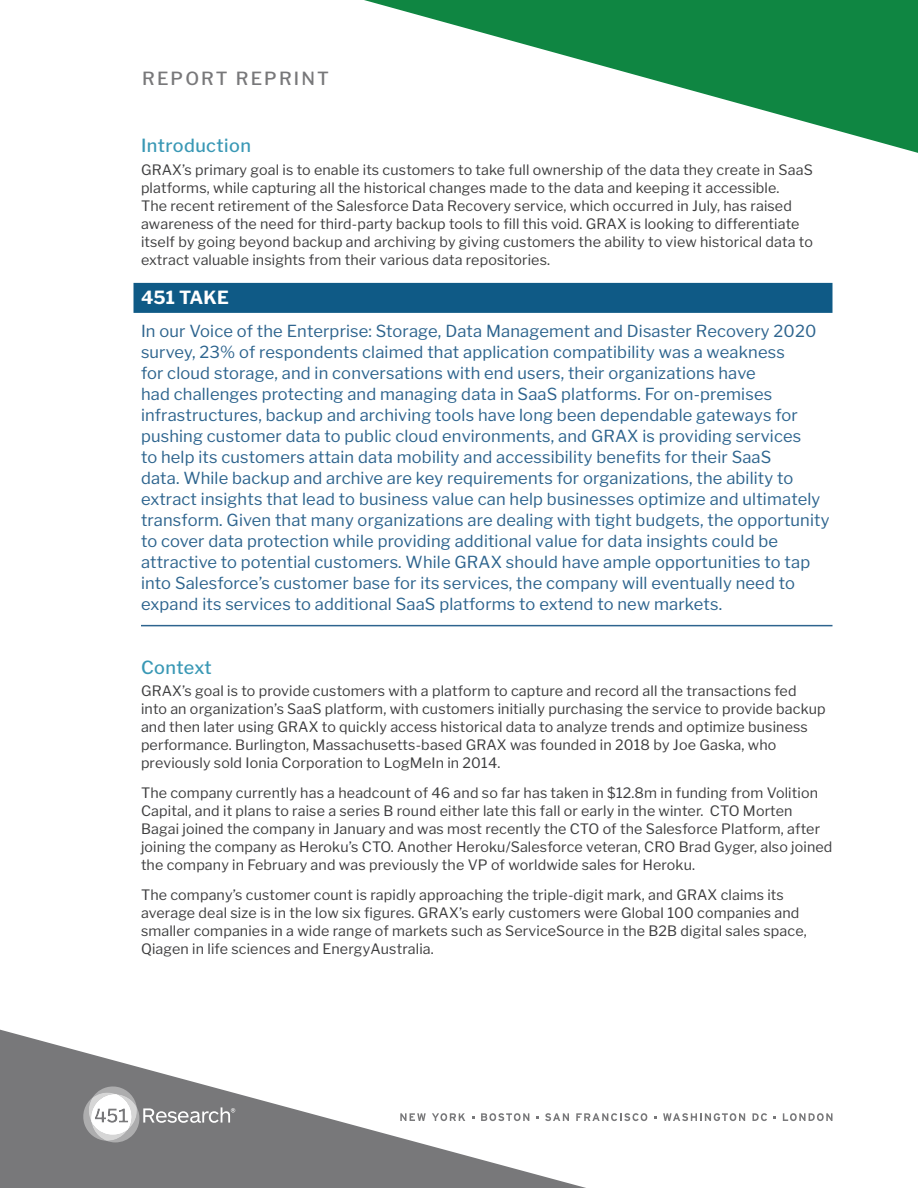
<style>
.page{position:relative;width:918px;height:1188px;background:#fff}
.page>*{position:absolute;margin:0;border:0;box-sizing:border-box;transform-origin:0 0}
.t1{font:500 18px "Libre Franklin";letter-spacing:.025em;color:#3998b5}
.t2{font:500 18px "Libre Franklin";letter-spacing:.12em;color:#78787a}
._451_Take_Header_new{font:700 18px "Libre Franklin";letter-spacing:.01em;color:#fff}
._451_Take_Body_new{font:16.5px/21px "Libre Franklin";letter-spacing:.01em;color:#2d648e}
.Body{font:14.25px/18px "Libre Franklin";letter-spacing:.01em;color:#3e3e3f}
</style>
<div class="page">
<svg style="left:0;top:1029px;width:636px;height:159px"></svg>
<svg style="left:364px;top:0;width:554px;height:153px"></svg>
<svg style="left:82px;top:1086px;width:153px;height:56px"></svg>
<svg style="left:400px;top:1113px;width:26px;height:8px"></svg>
<svg style="left:432px;top:1113px;width:33px;height:8px"></svg>
<svg style="left:481px;top:1113px;width:48px;height:8px"></svg>
<svg style="left:545px;top:1113px;width:24px;height:8px"></svg>
<svg style="left:576px;top:1113px;width:71px;height:8px"></svg>
<svg style="left:663px;top:1113px;width:82px;height:8px"></svg>
<svg style="left:752px;top:1113px;width:15px;height:8px"></svg>
<svg style="left:783px;top:1113px;width:50px;height:8px"></svg>
<div style="left:134px;top:283px;width:698px;height:30px;background:#0f5a86"></div>
<hr style="left:141px;top:625px;width:691px;height:1px;background:#2d648e">
<p class="t2" style="left:142px;top:68px;width:188px">REPORT REPRINT</p>
<h1 class="t1" style="left:141px;top:135px;width:111px">Introduction</h1>
<p class="Body" style="left:141px;top:161px;width:673px">GRAX’s primary goal is to enable its customers to take full ownership of the data they create in SaaS platforms, while capturing all the historical changes made to the data and keeping it accessible.<br>The recent retirement of the Salesforce Data Recovery service, which occurred in July, has raised awareness of the need for third-party backup tools to fill this void. GRAX is looking to differentiate itself by going beyond backup and archiving by giving customers the ability to view historical data to extract valuable insights from their various data repositories.</p>
<p class="_451_Take_Header_new" style="left:141px;top:287px;width:89px">451 TAKE</p>
<p class="_451_Take_Body_new" style="left:141px;top:320px;width:690px">In our Voice of the Enterprise: Storage, Data Management and Disaster Recovery 2020 survey, 23% of respondents claimed that application compatibility was a weakness<br>for cloud storage, and in conversations with end users, their organizations have<br>had challenges protecting and managing data in SaaS platforms. For on-premises infrastructures, backup and archiving tools have long been dependable gateways for pushing customer data to public cloud environments, and GRAX is providing services<br>to help its customers attain data mobility and accessibility benefits for their SaaS<br>data. While backup and archive are key requirements for organizations, the ability to extract insights that lead to business value can help businesses optimize and ultimately transform. Given that many organizations are dealing with tight budgets, the opportunity to cover data protection while providing additional value for data insights could be attractive to potential customers. While GRAX should have ample opportunities to tap into Salesforce’s customer base for its services, the company will eventually need to expand its services to additional SaaS platforms to extend to new markets.</p>
<h1 class="t1" style="left:141px;top:656px;width:72px">Context</h1>
<p class="Body" style="left:141px;top:682px;width:686px">GRAX’s goal is to provide customers with a platform to capture and record all the transactions fed into an organization’s SaaS platform, with customers initially purchasing the service to provide backup and then later using GRAX to quickly access historical data to analyze trends and optimize business performance. Burlington, Massachusetts-based GRAX was founded in 2018 by Joe Gaska, who previously sold Ionia Corporation to LogMeIn in 2014.</p>
<p class="Body" style="left:141px;top:784px;width:693px">The company currently has a headcount of 46 and so far has taken in $12.8m in funding from Volition Capital, and it plans to raise a series B round either late this fall or early in the winter. CTO Morten Bagai joined the company in January and was most recently the CTO of the Salesforce Platform, after joining the company as Heroku’s CTO. Another Heroku/Salesforce veteran, CRO Brad Gyger, also joined the company in February and was previously the VP of worldwide sales for Heroku.</p>
<p class="Body" style="left:141px;top:886px;width:667px">The company’s customer count is rapidly approaching the triple-digit mark, and GRAX claims its average deal size is in the low six figures. GRAX’s early customers were Global 100 companies and smaller companies in a wide range of markets such as ServiceSource in the B2B digital sales space, Qiagen in life sciences and EnergyAustralia.</p>
</div>
